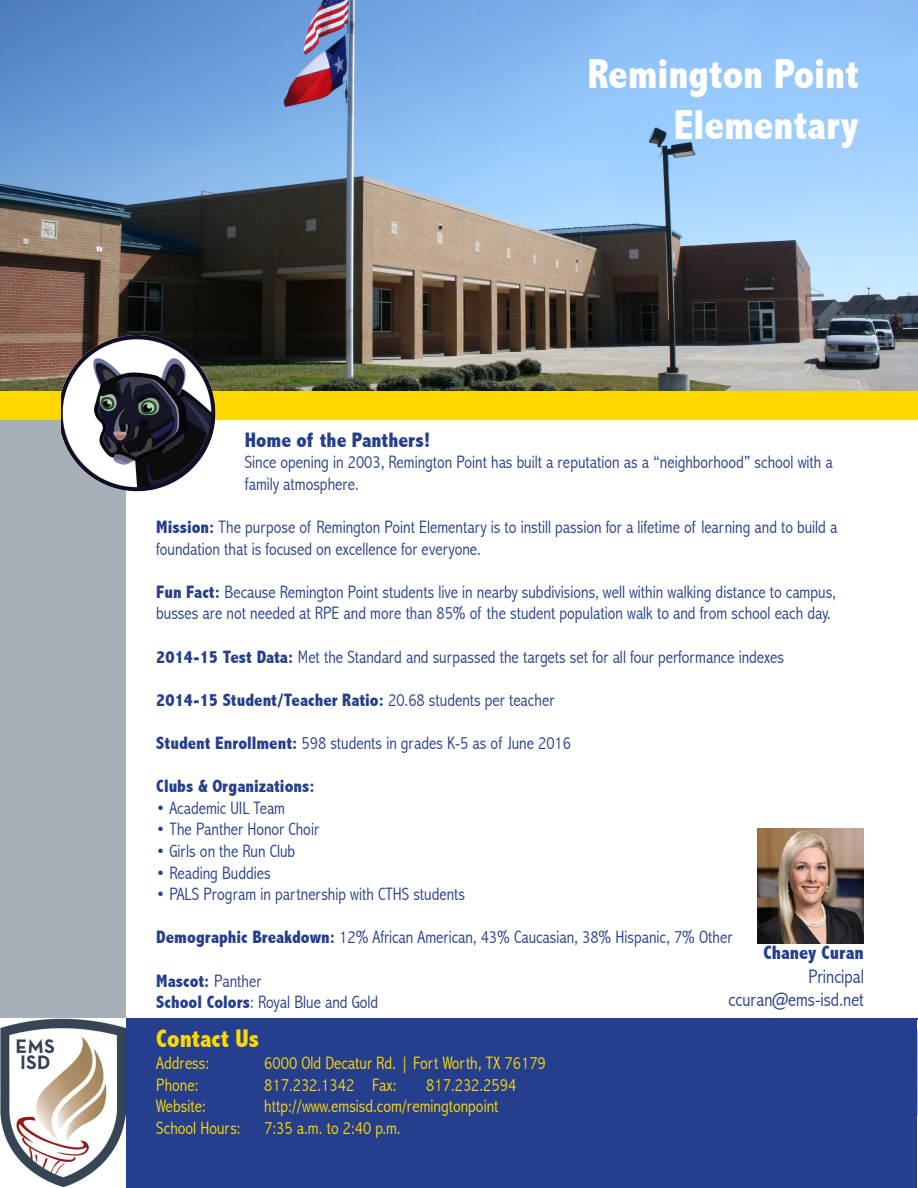
<style>
.page{position:relative;width:918px;height:1188px;background:#fff}
.page>*{position:absolute;margin:0;border:0;box-sizing:border-box;transform-origin:0 0}
.t1{font:800 condensed 42px/50.4px "Abadi";color:#fff;text-align:right}
.t2{font:800 condensed 25.5px "Abadi";color:#ffd802}
.t3{font:800 condensed 21px "Abadi";color:#253f8e}
.t4{font:300 condensed 19.5px "Abadi";color:#253f8e}
.t5{font:800 condensed 19.5px "Abadi";color:#253f8e}
.t6{font:300 condensed 18px/21.6px "Abadi";color:#253f8e}
.t7{font:300 condensed 18px "Abadi";color:#ffd802}
.t8{font:800 condensed 18px "Abadi";color:#253f8e}
.s1{font-weight:800}
.s2{font-weight:300}
</style>
<div class="page">
<div style="left:0;top:165px;width:125px;height:931px;background:#a8b0b7"></div>
<img style="left:0;top:0;width:918px;height:392px">
<div style="left:126px;top:1018px;width:792px;height:170px;background:#253f8e"></div>
<img style="left:757px;top:828px;width:107px;height:115px">
<div style="left:0;top:392px;width:918px;height:28px;background:#ffd802"></div>
<img style="left:0;top:1018px;width:126px;height:168px">
<hr style="left:917px;top:166px;width:1px;height:931px;background:#aba49e">
<img style="left:917px;top:1020px;width:1px;height:168px">
<img style="left:61px;top:335px;width:166px;height:159px">
<p class="t1" style="left:588px;top:49px;width:273px">Remington Point<br>Elementary</p>
<p class="t3" style="left:245px;top:427px;width:187px">Home of the Panthers!</p>
<p class="t6" style="left:245px;top:451px;width:590px">Since opening in 2003, Remington Point has built a reputation as a “neighborhood” school with a family atmosphere.</p>
<p class="t6" style="left:156px;top:516px;width:683px"><span class="s1">Mission:</span> The purpose of Remington Point Elementary is to instill passion for a lifetime of learning and to build a foundation that is focused on excellence for everyone.</p>
<p class="t6" style="left:156px;top:581px;width:681px"><span class="s1">Fun Fact:</span> Because Remington Point students live in nearby subdivisions, well within walking distance to campus, busses are not needed at RPE and more than 85% of the student population walk to and from school each day.</p>
<p class="t6" style="left:156px;top:646px;width:629px"><span class="s1">2014-15 Test Data:</span> Met the Standard and surpassed the targets set for all four performance indexes</p>
<p class="t8" style="left:156px;top:689px;width:400px">2014-15 Student/Teacher Ratio: <span class="s2">20.68 students per teacher</span></p>
<p class="t6" style="left:156px;top:732px;width:416px"><span class="s1">Student Enrollment:</span> 598 students in grades K-5 as of June 2016</p>
<p class="t8" style="left:156px;top:776px;width:160px">Clubs &amp; Organizations:</p>
<p class="t6" style="left:156px;top:797px;width:130px">• Academic UIL Team</p>
<p class="t6" style="left:156px;top:819px;width:164px">• The Panther Honor Choir</p>
<p class="t6" style="left:156px;top:840px;width:140px">• Girls on the Run Club</p>
<p class="t6" style="left:156px;top:862px;width:116px">• Reading Buddies</p>
<p class="t6" style="left:156px;top:883px;width:310px">• PALS Program in partnership with CTHS students</p>
<p class="t6" style="left:156px;top:927px;width:578px"><span class="s1">Demographic Breakdown:</span> 12% African American, 43% Caucasian, 38% Hispanic, 7% Other</p>
<p class="t8" style="left:156px;top:970px;width:107px">Mascot: <span class="s2">Panther</span></p>
<p class="t6" style="left:156px;top:991px;width:223px"><span class="s1">School Colors</span>: Royal Blue and Gold</p>
<p class="t2" style="left:156px;top:1024px;width:104px">Contact Us</p>
<p class="t7" style="left:156px;top:1052px;width:54px">Address:</p>
<p class="t7" style="left:264px;top:1052px;width:283px">6000 Old Decatur Rd. | Fort Worth, TX 76179</p>
<p class="t7" style="left:156px;top:1074px;width:44px">Phone:</p>
<p class="t7" style="left:264px;top:1074px;width:134px">817.232.1342 Fax:</p>
<p class="t7" style="left:426px;top:1074px;width:91px">817.232.2594</p>
<p class="t7" style="left:156px;top:1096px;width:51px">Website:</p>
<p class="t7" style="left:264px;top:1096px;width:236px">http://www.emsisd.com/remingtonpoint</p>
<p class="t7" style="left:156px;top:1117px;width:86px">School Hours:</p>
<p class="t7" style="left:264px;top:1117px;width:138px">7:35 a.m. to 2:40 p.m.</p>
<p class="t5" style="left:763px;top:942px;width:102px">Chaney Curan</p>
<p class="t4" style="left:808px;top:965px;width:57px">Principal</p>
<p class="t4" style="left:729px;top:988px;width:137px">ccuran@ems-isd.net</p>
</div>
